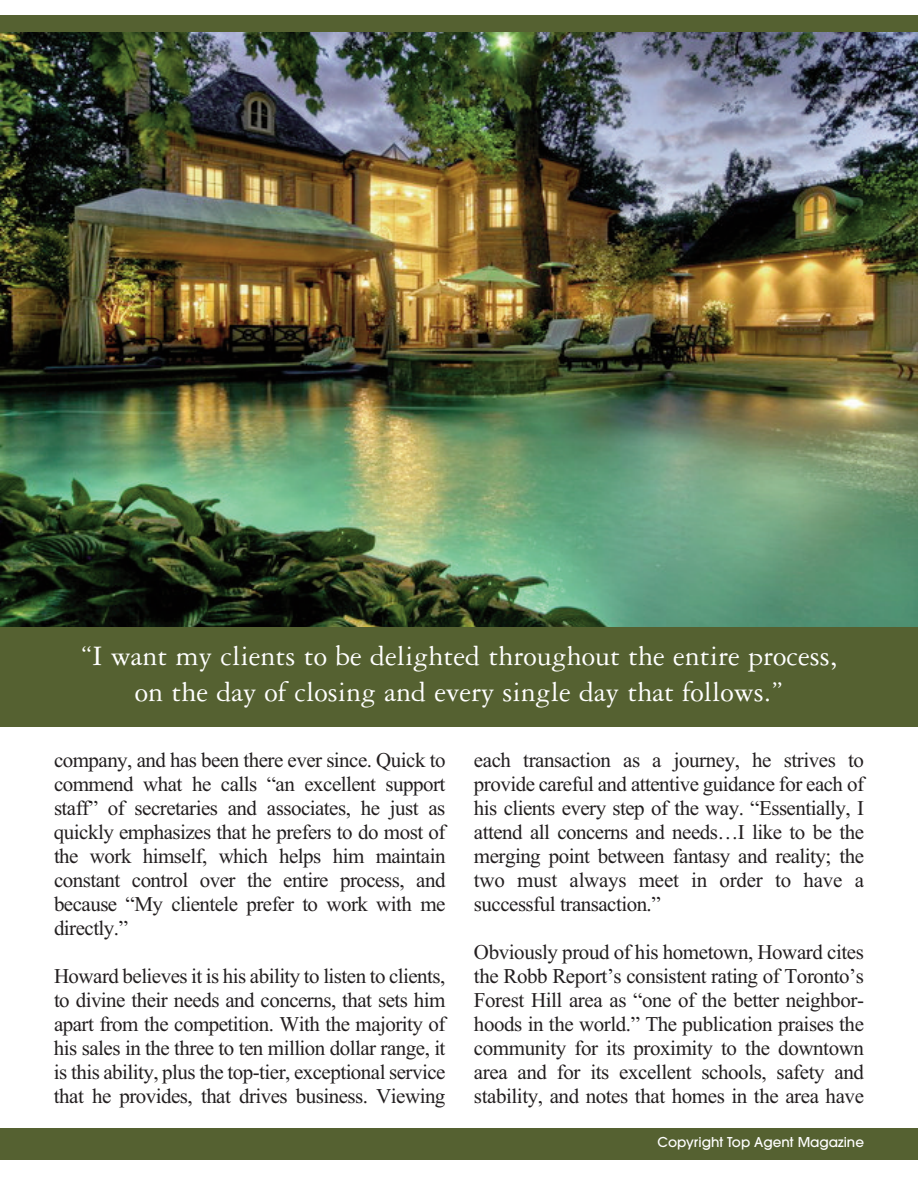
<style>
.page{position:relative;width:918px;height:1188px;background:#fff}
.page>*{position:absolute;margin:0;border:0;box-sizing:border-box;transform-origin:0 0}
.t1{font:30px/36px "Garamond Three";color:#fff;text-align:center}
.t2{font:21px/24px "Times New Roman";letter-spacing:-.025em;color:#231f20;text-align:justify}
.t3{font:500 13.5px "Avant Garde";color:#fff}
</style>
<div class="page">
<div style="left:0;top:626px;width:918px;height:101px;background:#556131"></div>
<div style="left:0;top:1128px;width:918px;height:32px;background:#556131"></div>
<img style="left:0;top:32px;width:918px;height:594px">
<div style="left:0;top:15px;width:918px;height:17px;background:#556131"></div>
<h1 class="t1" style="left:81px;top:641px;width:758px">“I want my clients to be delighted throughout the entire process, on the day of closing and every single day that follows.”</h1>
<p class="t2" style="left:54px;top:748px;width:393px">company, and has been there ever since. Quick to commend what he calls “an excellent support staff” of secretaries and associates, he just as quickly emphasizes that he prefers to do most of the work himself, which helps him maintain constant control over the entire process, and because “My clientele prefer to work with me directly.”</p>
<p class="t2" style="left:54px;top:964px;width:393px">Howard believes it is his ability to listen to clients, to divine their needs and concerns, that sets him apart from the competition. With the majority of his sales in the three to ten million dollar range, it is this ability, plus the top-tier, exceptional service that he provides, that drives business. Viewing</p>
<p class="t2" style="left:474px;top:748px;width:392px">each transaction as a journey, he strives to provide careful and attentive guidance for each of his clients every step of the way. “Essentially, I attend all concerns and needs…I like to be the merging point between fantasy and reality; the two must always meet in order to have a successful transaction.”</p>
<p class="t2" style="left:474px;top:940px;width:392px">Obviously proud of his hometown, Howard cites the Robb Report’s consistent rating of Toronto’s Forest Hill area as “one of the better neighbor&shy;hoods in the world.” The publication praises the community for its proximity to the downtown area and for its excellent schools, safety and stability, and notes that homes in the area have</p>
<p class="t3" style="left:658px;top:1137px;width:208px">Copyright Top Agent Magazine</p>
</div>
